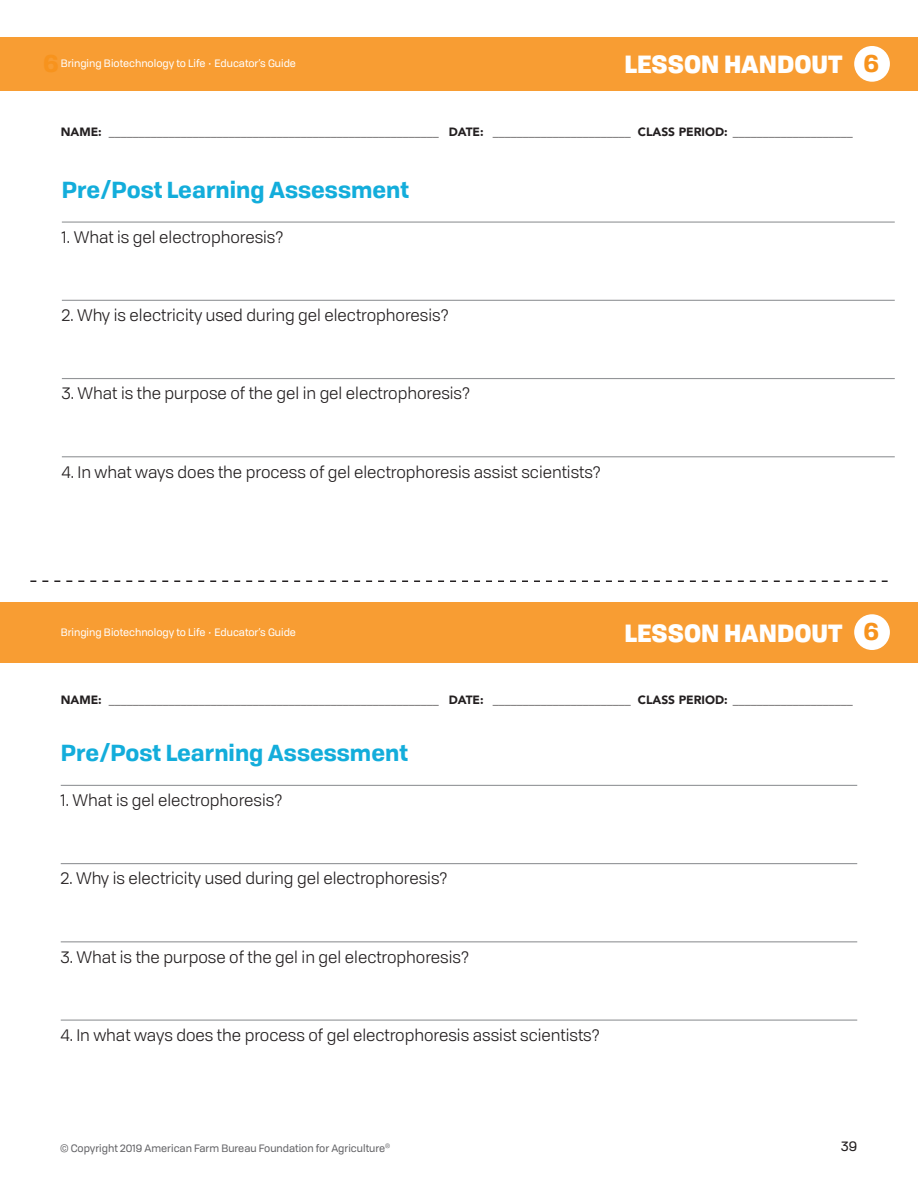
<style>
.page{position:relative;width:918px;height:1188px;background:#fff}
.page>*{position:absolute;margin:0;border:0;box-sizing:border-box;transform-origin:0 0}
.t1{font:900 24px "Tofino Personal";color:#fff}
.text_-_large{font:700 24px "Tofino Personal";color:#f7931d}
.Subhead{font:700 22.5px "Tofino Personal";color:#13addb}
.text_-_medium{font:16.5px "Tofino Personal";color:#231f20}
.t2{font:13.5px "Tofino Personal";color:#231f20}
.text_-_small{font:900 12px "Avenir";color:#231f20}
.text_-_small-2{font:10.5px "Tofino Personal";color:#fff}
.t3{font:10.5px "Tofino Personal";color:#636366}
</style>
<div class="page">
<div style="left:0;top:37px;width:918px;height:54px;background:#f89d33"></div>
<div style="left:854px;top:46px;width:36px;height:36px;background:#fff;border-radius:50%"></div>
<hr style="left:62px;top:222px;width:833px;height:1px;background:#939598">
<hr style="left:62px;top:300px;width:833px;height:1px;background:#939598">
<hr style="left:62px;top:378px;width:833px;height:1px;background:#939598">
<hr style="left:62px;top:456px;width:833px;height:1px;background:#939598">
<div style="left:0;top:602px;width:918px;height:61px;background:#f89d33"></div>
<div style="left:854px;top:614px;width:36px;height:36px;background:#fff;border-radius:50%"></div>
<svg style="left:30px;top:580px;width:858px;height:2px"></svg>
<hr style="left:61px;top:785px;width:796px;height:1px;background:#939598">
<hr style="left:61px;top:863px;width:796px;height:1px;background:#939598">
<hr style="left:61px;top:941px;width:796px;height:1px;background:#939598">
<hr style="left:61px;top:1020px;width:796px;height:1px;background:#939598">
<p class="text_-_large" style="left:43px;top:43px;width:17px">6</p>
<p class="text_-_large" style="left:864px;top:43px;width:17px">6</p>
<p class="text_-_small-2" style="left:61px;top:56px;width:237px">Bringing Biotechnology to Life • Educator’s Guide</p>
<h1 class="t1" style="left:625px;top:44px;width:219px">LESSON HANDOUT</h1>
<p class="text_-_small" style="left:61px;top:122px;width:793px">NAME: _______________________________________________________ DATE: _______________________ CLASS PERIOD: ____________________</p>
<p class="Subhead" style="left:62px;top:171px;width:349px">Pre/Post Learning Assessment</p>
<p class="text_-_medium" style="left:62px;top:225px;width:223px">1. What is gel electrophoresis?</p>
<p class="text_-_medium" style="left:62px;top:303px;width:389px">2. Why is electricity used during gel electrophoresis?</p>
<p class="text_-_medium" style="left:62px;top:381px;width:410px">3. What is the purpose of the gel in gel electrophoresis?</p>
<p class="text_-_medium" style="left:62px;top:460px;width:541px">4. In what ways does the process of gel electrophoresis assist scientists?</p>
<p class="text_-_small-2" style="left:61px;top:624px;width:237px">Bringing Biotechnology to Life • Educator’s Guide</p>
<p class="t1" style="left:625px;top:612px;width:219px">LESSON HANDOUT</p>
<p class="text_-_large" style="left:864px;top:611px;width:17px">6</p>
<p class="text_-_small" style="left:61px;top:690px;width:793px">NAME: _______________________________________________________ DATE: _______________________ CLASS PERIOD: ____________________</p>
<p class="Subhead" style="left:61px;top:734px;width:349px">Pre/Post Learning Assessment</p>
<p class="text_-_medium" style="left:61px;top:788px;width:223px">1. What is gel electrophoresis?</p>
<p class="text_-_medium" style="left:61px;top:867px;width:389px">2. Why is electricity used during gel electrophoresis?</p>
<p class="text_-_medium" style="left:61px;top:945px;width:410px">3. What is the purpose of the gel in gel electrophoresis?</p>
<p class="text_-_medium" style="left:61px;top:1023px;width:541px">4. In what ways does the process of gel electrophoresis assist scientists?</p>
<p class="t3" style="left:60px;top:1140px;width:332px">© Copyright 2019 American Farm Bureau Foundation for Agriculture<sup>®</sup></p>
<p class="t2" style="left:841px;top:1136px;width:17px">39</p>
</div>
